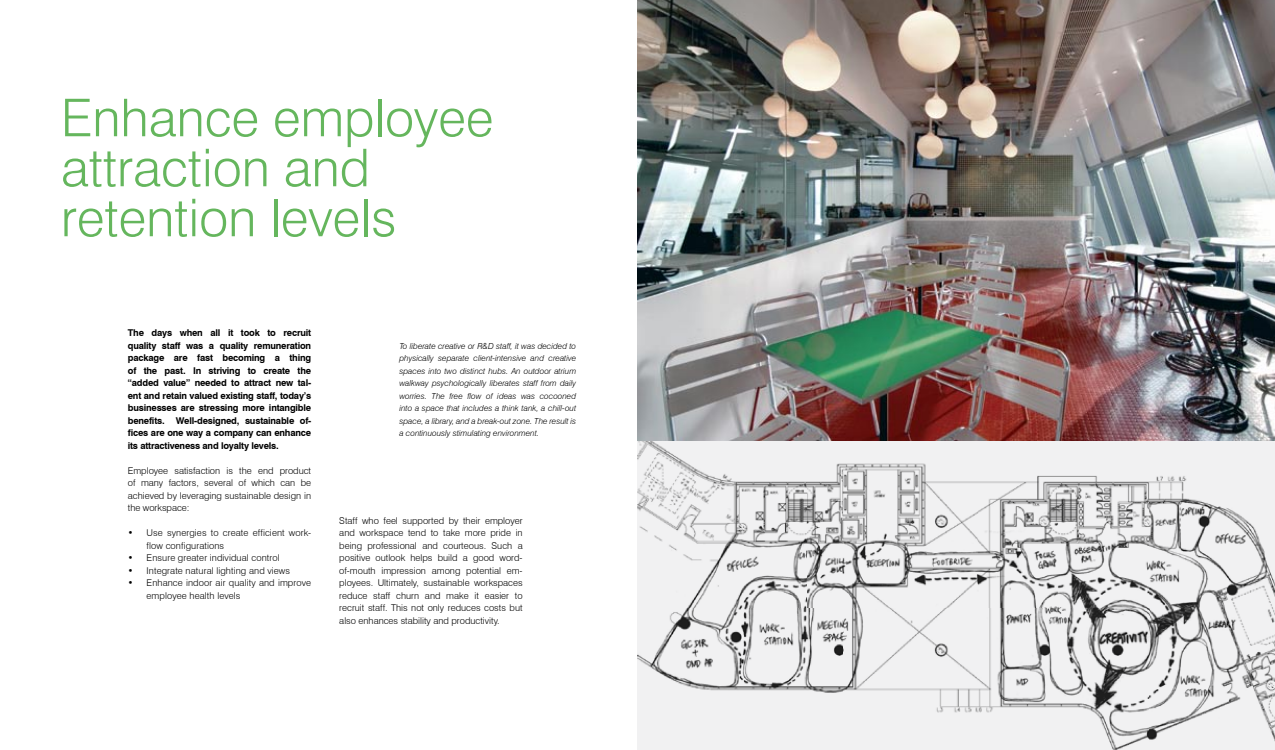
<style>
.page{position:relative;width:1275px;height:750px;background:#fff}
.page>*{position:absolute;margin:0;border:0;box-sizing:border-box;transform-origin:0 0}
.t1{font:300 52.08px/50px "Swiss 721 BT";color:#65b65d}
.t2{font:300 9.38px/12.5px "Swiss 721 BT";letter-spacing:.01em;color:#000;text-align:justify}
.t3{font:700 9.38px/12.5px "Swiss 721 BT";letter-spacing:-.02em;color:#000;text-align:justify}
.t4{font:italic 300 8.32px/12.5px "Swiss 721 BT";color:#000;text-align:justify}
</style>
<div class="page">
<img style="left:638px;top:0;width:637px;height:750px">
<h1 class="t1" style="left:61px;top:92px;width:434px">Enhance employee attraction and retention levels</h1>
<p class="t3" style="left:128px;top:327px;width:185px">The days when all it took to recruit quality staff was a quality remuneration package are fast becoming a thing of the past. In striving to create the “added value” needed to attract new tal&shy;ent and retain valued existing staff, today’s businesses are stressing more intangible benefits. Well-designed, sustainable of&shy;fices are one way a company can enhance its attractiveness and loyalty levels.</p>
<p class="t2" style="left:128px;top:464px;width:185px">Employee satisfaction is the end product of many factors, several of which can be achieved by leveraging sustainable design in the workspace:</p>
<p class="t2" style="left:147px;top:527px;width:166px;text-indent:-19px">• Use synergies to create efficient work&shy;flow configurations</p>
<p class="t2" style="left:128px;top:552px;width:153px">• Ensure greater individual control</p>
<p class="t2" style="left:128px;top:564px;width:164px">• Integrate natural lighting and views</p>
<p class="t2" style="left:147px;top:577px;width:166px;text-indent:-19px">• Enhance indoor air quality and improve employee health levels</p>
<p class="t4" style="left:399px;top:339px;width:178px">To liberate creative or R&amp;D staff, it was decided to physically separate client-intensive and creative spaces into two distinct hubs. An outdoor atrium walkway psychologically liberates staff from daily worries. The free flow of ideas was cocooned into a space that includes a think tank, a chill-out space, a library, and a break-out zone. The result is a continuously stimulating environment.</p>
<p class="t2" style="left:339px;top:514px;width:185px">Staff who feel supported by their employer and workspace tend to take more pride in being professional and courteous. Such a positive outlook helps build a good word&shy;of-mouth impression among potential em&shy;ployees. Ultimately, sustainable workspaces reduce staff churn and make it easier to recruit staff. This not only reduces costs but also enhances stability and productivity.</p>
</div>
